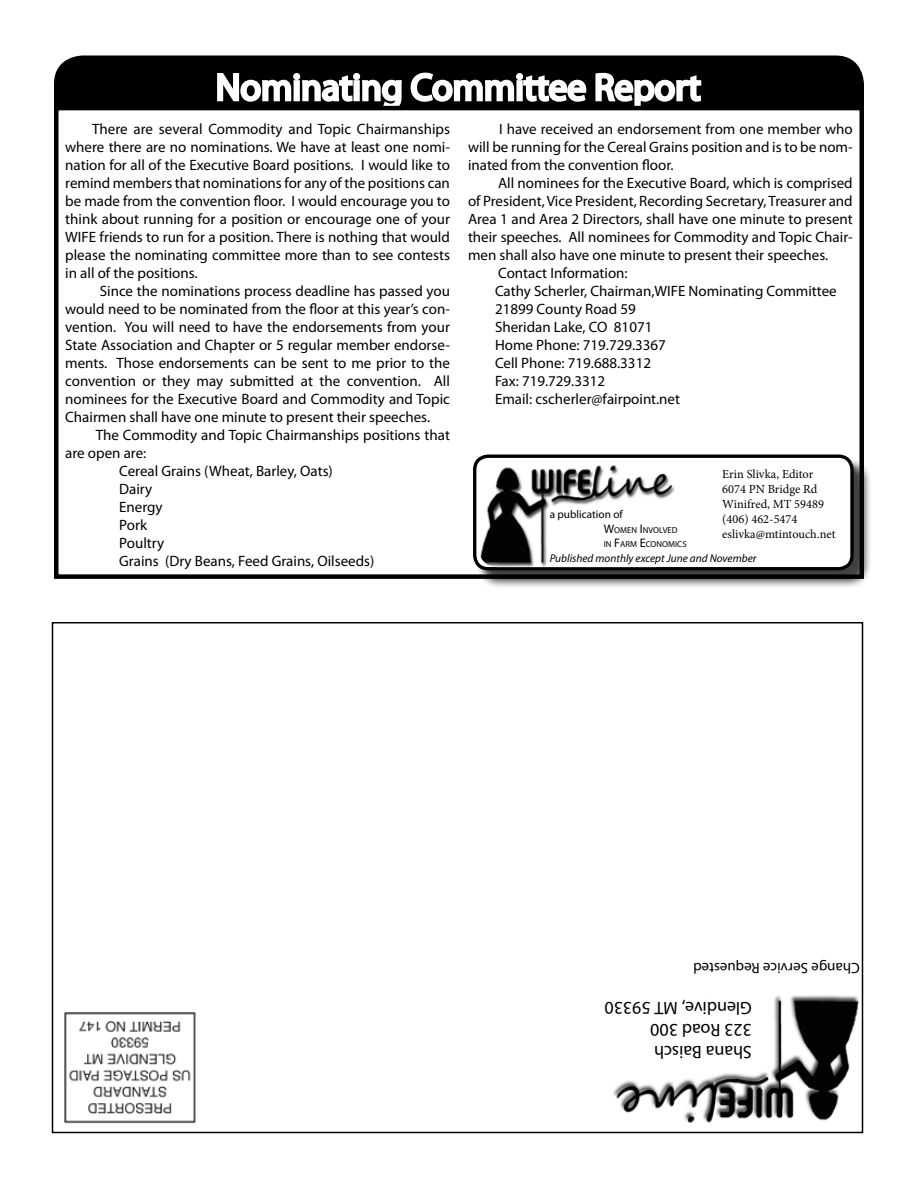
<style>
.page{position:relative;width:918px;height:1188px;background:#fff}
.page>*{position:absolute;margin:0;border:0;box-sizing:border-box;transform-origin:0 0}
.t1{font:37.5px "Myriad Pro";color:#fff}
.t2{font:18px/21.6px "Myriad Pro";color:#000}
.t3{font:15px/18px "Myriad Pro";color:#000;text-align:justify}
.t4{font:12.3px/14.9px "Minion Pro";color:#000}
.t5{font:italic 11.25px "Myriad Pro";color:#000}
.t6{font:11.25px "Myriad Pro";color:#000}
.t7{font:8.7px/14.9px "Myriad Pro";color:#000}
.s1{font-size:12.3px}
</style>
<div class="page">
<img style="left:64px;top:1012px;width:132px;height:112px">
<img style="left:613px;top:995px;width:246px;height:128px">
<div style="left:54px;top:56px;width:810px;height:50px;background:#000"></div>
<svg style="left:216px;top:70px;width:77px;height:34px"></svg>
<div style="left:294px;top:80px;width:6px;height:21px;border:3px solid #fff"></div>
<div style="left:293px;top:73px;width:7px;height:7px;border:3px solid #fff;border-radius:50%"></div>
<svg style="left:300px;top:73px;width:54px;height:31px"></svg>
<div style="left:353px;top:80px;width:7px;height:21px;border:3px solid #fff"></div>
<div style="left:353px;top:73px;width:7px;height:7px;border:3px solid #fff;border-radius:50%"></div>
<svg style="left:360px;top:71px;width:156px;height:35px"></svg>
<div style="left:516px;top:80px;width:7px;height:21px;border:3px solid #fff"></div>
<div style="left:516px;top:73px;width:7px;height:7px;border:3px solid #fff;border-radius:50%"></div>
<svg style="left:522px;top:73px;width:66px;height:31px"></svg>
<svg style="left:594px;top:71px;width:109px;height:35px"></svg>
<div style="left:54px;top:106px;width:810px;height:473px;border:4px solid #000"></div>
<div style="left:475px;top:457px;width:397px;height:132px;background:#000;opacity:.75"></div>
<div style="left:475px;top:456px;width:377px;height:113px;background:#fff;border-radius:14px"></div>
<div style="left:473px;top:455px;width:381px;height:115px;border:3px solid #000;border-radius:14px"></div>
<img style="left:478px;top:465px;width:198px;height:102px">
<h1 class="t1" style="left:216px;top:64px;width:486px">Nominating Committee Report</h1>
<p class="t3" style="left:65px;top:120px;width:386px;text-indent:27px">There are several Commodity and Topic Chairmanships where there are no nominations. We have at least one nomi&shy;nation for all of the Executive Board positions. I would like to remind members that nominations for any of the positions can be made from the convention floor. I would encourage you to think about running for a position or encourage one of your WIFE friends to run for a position. There is nothing that would please the nominating committee more than to see contests in all of the positions.</p>
<p class="t3" style="left:65px;top:282px;width:386px;text-indent:35px">Since the nominations process deadline has passed you would need to be nominated from the floor at this year’s con&shy;vention. You will need to have the endorsements from your State Association and Chapter or 5 regular member endorse&shy;ments. Those endorsements can be sent to me prior to the convention or they may submitted at the convention. All nominees for the Executive Board and Commodity and Topic Chairmen shall have one minute to present their speeches.</p>
<p class="t3" style="left:96px;top:426px;width:356px">The Commodity and Topic Chairmanships positions that</p>
<p class="t3" style="left:65px;top:444px;width:83px">are open are:</p>
<p class="t3" style="left:119px;top:462px;width:215px">Cereal Grains (Wheat, Barley, Oats)</p>
<p class="t3" style="left:119px;top:480px;width:35px">Dairy</p>
<p class="t3" style="left:119px;top:498px;width:45px">Energy</p>
<p class="t3" style="left:119px;top:516px;width:29px">Pork</p>
<p class="t3" style="left:119px;top:534px;width:46px">Poultry</p>
<p class="t3" style="left:119px;top:552px;width:257px">Grains (Dry Beans, Feed Grains, Oilseeds)</p>
<p class="t3" style="left:468px;top:120px;width:386px;text-indent:31px">I have received an endorsement from one member who will be running for the Cereal Grains position and is to be nom&shy;inated from the convention floor.</p>
<p class="t3" style="left:498px;top:174px;width:356px">All nominees for the Executive Board, which is comprised</p>
<p class="t3" style="left:468px;top:192px;width:386px">of President, Vice President, Recording Secretary, Treasurer and</p>
<p class="t3" style="left:468px;top:210px;width:386px">Area 1 and Area 2 Directors, shall have one minute to present</p>
<p class="t3" style="left:468px;top:228px;width:386px">their speeches. All nominees for Commodity and Topic Chair-</p>
<p class="t3" style="left:468px;top:246px;width:362px">men shall also have one minute to present their speeches.</p>
<p class="t3" style="left:498px;top:264px;width:131px">Contact Information:</p>
<p class="t3" style="left:495px;top:282px;width:343px">Cathy Scherler, Chairman,WIFE Nominating Committee</p>
<p class="t3" style="left:495px;top:300px;width:142px">21899 County Road 59</p>
<p class="t3" style="left:495px;top:318px;width:159px">Sheridan Lake, CO 81071</p>
<p class="t3" style="left:495px;top:336px;width:172px">Home Phone: 719.729.3367</p>
<p class="t3" style="left:495px;top:354px;width:158px">Cell Phone: 719.688.3312</p>
<p class="t3" style="left:495px;top:372px;width:112px">Fax: 719.729.3312</p>
<p class="t3" style="left:495px;top:390px;width:187px">Email: cscherler@fairpoint.net</p>
<p class="t4" style="left:722px;top:467px;width:115px">Erin Slivka, Editor<br>6074 PN Bridge Rd<br>Winifred, MT 59489 (406) 462-5474 eslivka@mtintouch.net</p>
<p class="t6" style="left:550px;top:507px;width:75px">a publication of</p>
<p class="t7" style="left:604px;top:522px;width:84px"><span class="s1">W</span>OMEN <span class="s1">I</span>NVOLVED<br>IN <span class="s1">F</span>ARM <span class="s1">E</span>CONOMICS</p>
<p class="t5" style="left:550px;top:551px;width:208px">Published monthly except June and November</p>
<p class="t3" style="left:860px;top:977px;width:168px;rotate:-180deg">Change Service Requested</p>
<p class="t2" style="left:752px;top:1063px;width:149px;rotate:-180deg">Shana Baisch<br>323 Road 300<br>Glendive, MT 59330</p>
</div>
